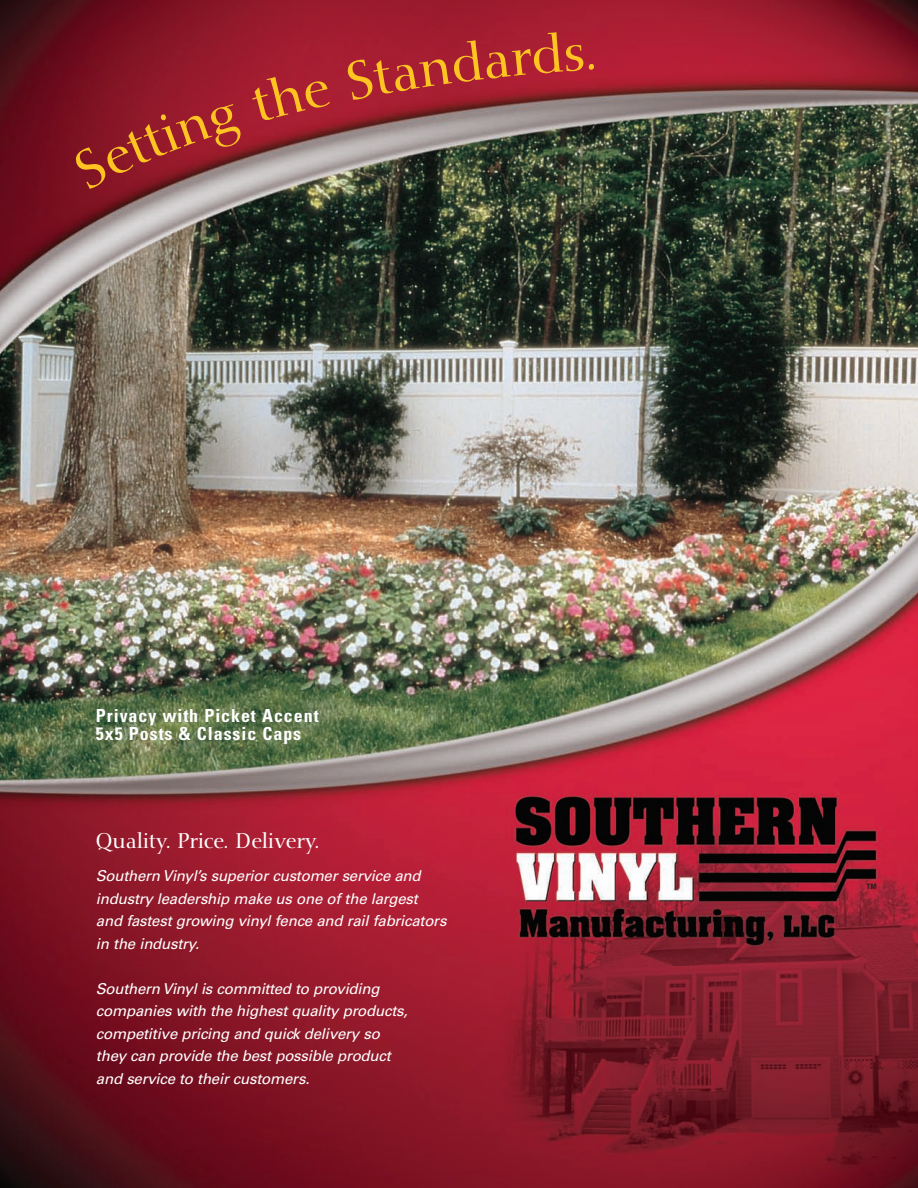
<style>
.page{position:relative;width:918px;height:1188px;background:#fff}
.page>*{position:absolute;margin:0;border:0;box-sizing:border-box;transform-origin:0 0}
.t1{font:21px "Nofret";color:#fff}
.t2{font:700 condensed 18px/18px "Univers";letter-spacing:.05em;color:#fff}
.t3{font:italic 15px/22.5px "Univers";letter-spacing:-.015em;color:#fff}
.t4{font:700 condensed 7.5px "Univers";color:#231f20}
</style>
<div class="page">
<img style="left:0;top:0;width:918px;height:1188px">
<svg style="left:72px;top:72px;width:259px;height:117px;background:#962f3d"></svg>
<svg style="left:346px;top:32px;width:248px;height:68px;background:#a61e31"></svg>
<p class="t2" style="left:96px;top:707px;width:224px">Privacy with Picket Accent<br>5x5 Posts &amp; Classic Caps</p>
<h1 class="t1" style="left:96px;top:829px;width:225px">Quality. Price. Delivery.</h1>
<p class="t3" style="left:96px;top:865px;width:352px">Southern Vinyl’s superior customer service and industry leadership make us one of the largest and fastest growing vinyl fence and rail fabricators in the industry.</p>
<p class="t3" style="left:96px;top:977px;width:313px">Southern Vinyl is committed to providing companies with the highest quality products, competitive pricing and quick delivery so they can provide the best possible product and service to their customers.</p>
<p class="t4" style="left:867px;top:882px;width:11px">TM</p>
</div>
